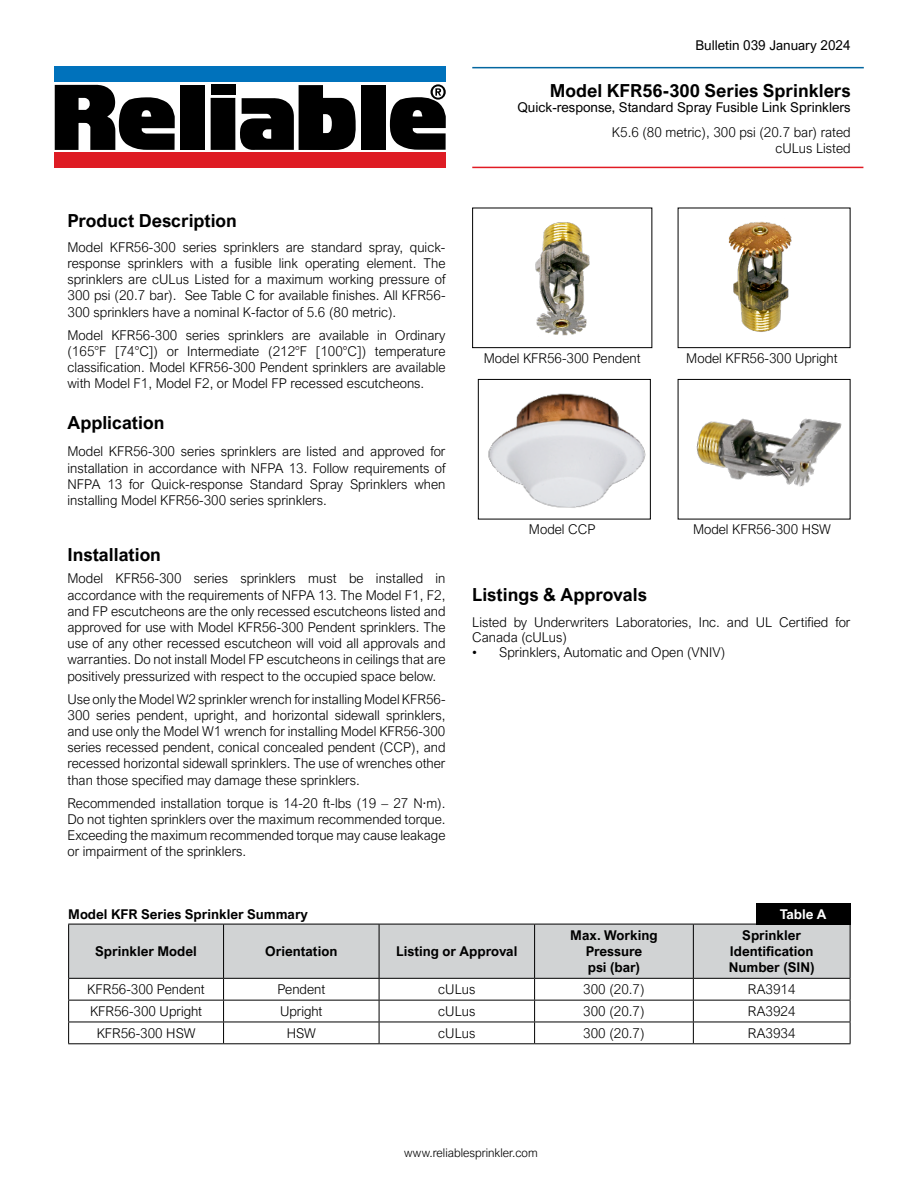
<style>
.page{position:relative;width:918px;height:1188px;background:#fff}
.page>*{position:absolute;margin:0;border:0;box-sizing:border-box;transform-origin:0 0}
.t1{font:700 18px "Arial Nova";color:#000}
.t2{font:300 13.5px/16.2px "Arial Nova";color:#000;text-align:justify}
.t3{font:700 13.5px/16.2px "Arial Nova";color:#000;text-align:center}
.t4{font:13.5px "Arial Nova";color:#000}
.t5{font:700 13.5px "Arial Nova";color:#fff}
.t6{font:300 12px "Arial Nova";color:#000}
.s1{font-weight:400}
</style>
<div class="page">
<svg style="left:68px;top:924px;width:783px;height:119px"></svg>
<hr style="left:68px;top:1043px;width:156px;height:1px;background:#000">
<hr style="left:224px;top:1043px;width:155px;height:1px;background:#000">
<hr style="left:379px;top:1043px;width:156px;height:1px;background:#000">
<hr style="left:535px;top:1043px;width:158px;height:1px;background:#000">
<hr style="left:693px;top:1043px;width:157px;height:1px;background:#000">
<div style="left:756px;top:903px;width:94px;height:21px;background:#000"></div>
<img style="left:535px;top:222px;width:55px;height:114px">
<div style="left:472px;top:208px;width:180px;height:140px;border:1px solid #000"></div>
<img style="left:728px;top:221px;width:64px;height:111px">
<hr style="left:472px;top:67px;width:392px;height:1px;background:#0467a0">
<hr style="left:472px;top:167px;width:391px;height:1px;background:#e11b24">
<svg style="left:55px;top:84px;width:120px;height:66px"></svg>
<div style="left:180px;top:85px;width:25px;height:65px;background:#000"></div>
<div style="left:211px;top:98px;width:24px;height:52px;background:#000"></div>
<div style="left:211px;top:85px;width:24px;height:10px;background:#000"></div>
<div style="left:361px;top:85px;width:25px;height:65px;background:#000"></div>
<svg style="left:240px;top:85px;width:116px;height:65px"></svg>
<svg style="left:390px;top:84px;width:56px;height:66px"></svg>
<div style="left:55px;top:153px;width:391px;height:15px;background:#de1c24"></div>
<div style="left:55px;top:67px;width:391px;height:15px;background:#0072bc"></div>
<img style="left:488px;top:393px;width:158px;height:115px">
<div style="left:478px;top:379px;width:173px;height:140px;border:1px solid #000"></div>
<img style="left:696px;top:418px;width:146px;height:69px">
<p class="t4" style="left:695px;top:38px;width:157px">Bulletin 039 January 2024</p>
<h1 class="t1" style="left:550px;top:81px;width:302px">Model KFR56-300 Series Sprinklers</h1>
<p class="t4" style="left:518px;top:100px;width:335px">Quick-response, Standard Spray Fusible Link Sprinklers</p>
<h1 class="t1" style="left:68px;top:210px;width:171px">Product Description</h1>
<p class="t2" style="left:68px;top:239px;width:380px">Model KFR56-300 series sprinklers are standard spray, quick&shy;response sprinklers with a fusible link operating element. The sprinklers are cULus Listed for a maximum working pressure of 300 psi (20.7 bar). See Table C for available finishes. All KFR56- 300 sprinklers have a nominal K-factor of 5.6 (80 metric).</p>
<p class="t2" style="left:68px;top:327px;width:380px">Model KFR56-300 series sprinklers are available in Ordinary (165°F [74°C]) or Intermediate (212°F [100°C]) temperature classification. Model KFR56-300 Pendent sprinklers are available with Model F1, Model F2, or Model FP recessed escutcheons.</p>
<h1 class="t1" style="left:68px;top:413px;width:99px">Application</h1>
<p class="t2" style="left:68px;top:444px;width:380px">Model KFR56-300 series sprinklers are listed and approved for installation in accordance with NFPA 13. Follow requirements of NFPA 13 for Quick-response Standard Spray Sprinklers when installing Model KFR56-300 series sprinklers.</p>
<h1 class="t1" style="left:68px;top:544px;width:95px">Installation</h1>
<p class="t2" style="left:68px;top:571px;width:380px">Model KFR56-300 series sprinklers must be installed in accordance with the requirements of NFPA 13. The Model F1, F2, and FP escutcheons are the only recessed escutcheons listed and approved for use with Model KFR56-300 Pendent sprinklers. The use of any other recessed escutcheon will void all approvals and warranties. Do not install Model FP escutcheons in ceilings that are positively pressurized with respect to the occupied space below.</p>
<p class="t2" style="left:68px;top:691px;width:380px">Use only the Model W2 sprinkler wrench for installing Model KFR56- 300 series pendent, upright, and horizontal sidewall sprinklers, and use only the Model W1 wrench for installing Model KFR56-300 series recessed pendent, conical concealed pendent (CCP), and recessed horizontal sidewall sprinklers. The use of wrenches other than those specified may damage these sprinklers.</p>
<p class="t2" style="left:68px;top:795px;width:380px">Recommended installation torque is 14-20 ft-lbs (19 – 27 N<span class="s1">·</span>m).<br>Do not tighten sprinklers over the maximum recommended torque.<br>Exceeding the maximum recommended torque may cause leakage or impairment of the sprinklers.</p>
<p class="t2" style="left:612px;top:125px;width:240px;line-height:15.3px;text-align:right">K5.6 (80 metric), 300 psi (20.7 bar) rated cULus Listed</p>
<p class="t2" style="left:484px;top:350px;width:158px">Model KFR56-300 Pendent</p>
<p class="t2" style="left:686px;top:350px;width:153px">Model KFR56-300 Upright</p>
<p class="t2" style="left:529px;top:522px;width:68px">Model CCP</p>
<p class="t2" style="left:693px;top:522px;width:139px">Model KFR56-300 HSW</p>
<h1 class="t1" style="left:472px;top:584px;width:176px">Listings &amp; Approvals</h1>
<p class="t2" style="left:472px;top:614px;width:380px;line-height:15px">Listed by Underwriters Laboratories, Inc. and UL Certified for<br>Canada (cULus)</p>
<p class="t2" style="left:472px;top:644px;width:255px">• Sprinklers, Automatic and Open (VNIV)</p>
<p class="t3" style="left:68px;top:906px;width:241px">Model KFR Series Sprinkler Summary</p>
<p class="t5" style="left:780px;top:906px;width:48px">Table A</p>
<p class="t3" style="left:95px;top:943px;width:103px">Sprinkler Model</p>
<p class="t3" style="left:265px;top:943px;width:74px">Orientation</p>
<p class="t3" style="left:396px;top:943px;width:123px">Listing or Approval</p>
<p class="t3" style="left:570px;top:927px;width:89px">Max. Working<br>Pressure<br>psi (bar)</p>
<p class="t3" style="left:729px;top:927px;width:87px">Sprinkler<br>Identification<br>Number (SIN)</p>
<p class="t2" style="left:87px;top:981px;width:119px">KFR56-300 Pendent</p>
<p class="t2" style="left:277px;top:981px;width:49px">Pendent</p>
<p class="t2" style="left:438px;top:981px;width:39px">cULus</p>
<p class="t2" style="left:583px;top:981px;width:63px">300 (20.7)</p>
<p class="t2" style="left:748px;top:981px;width:49px">RA3914</p>
<p class="t2" style="left:90px;top:1003px;width:114px">KFR56-300 Upright</p>
<p class="t2" style="left:280px;top:1003px;width:44px">Upright</p>
<p class="t2" style="left:438px;top:1003px;width:39px">cULus</p>
<p class="t2" style="left:583px;top:1003px;width:63px">300 (20.7)</p>
<p class="t2" style="left:748px;top:1003px;width:49px">RA3924</p>
<p class="t2" style="left:97px;top:1025px;width:100px">KFR56-300 HSW</p>
<p class="t2" style="left:287px;top:1025px;width:31px">HSW</p>
<p class="t2" style="left:438px;top:1025px;width:39px">cULus</p>
<p class="t2" style="left:583px;top:1025px;width:63px">300 (20.7)</p>
<p class="t2" style="left:748px;top:1025px;width:49px">RA3934</p>
<p class="t6" style="left:404px;top:1146px;width:135px">www.reliablesprinkler.com</p>
</div>
